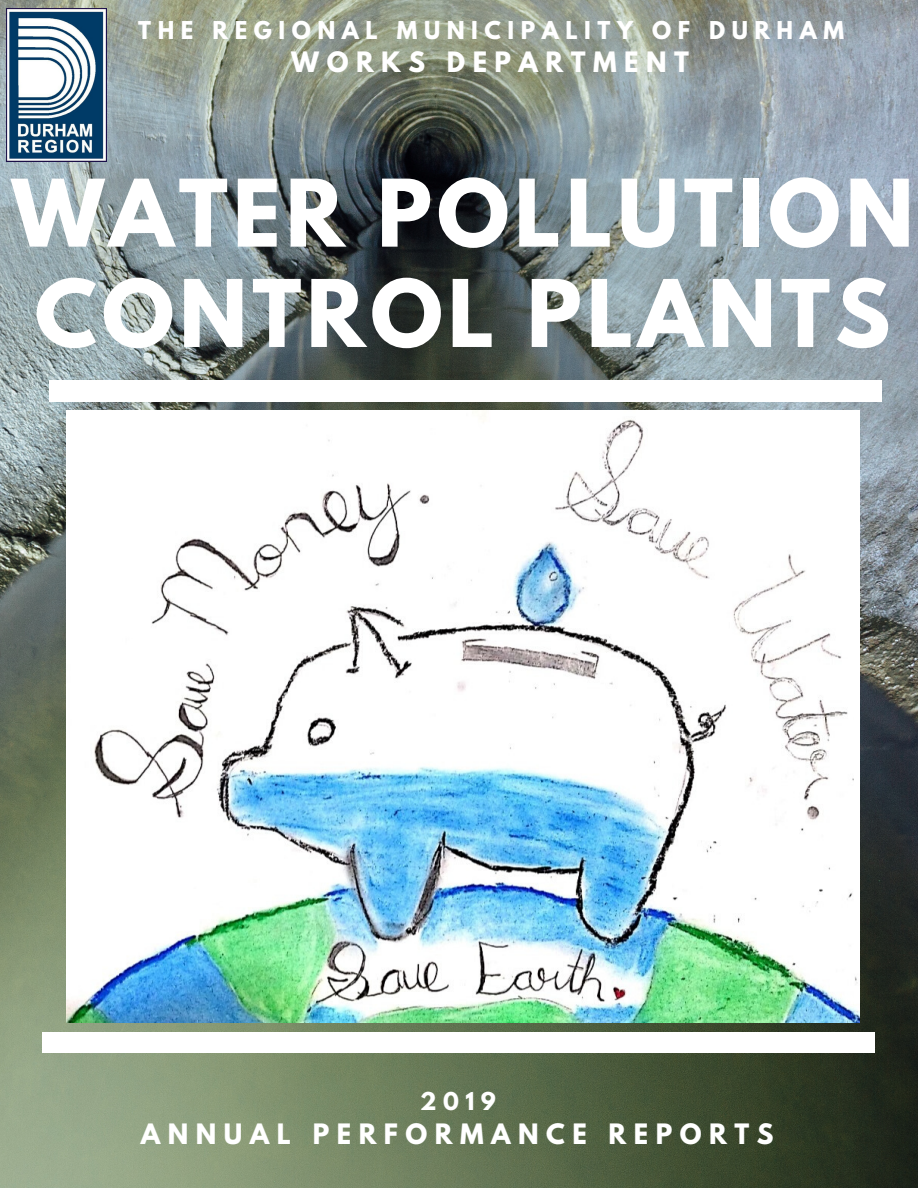
<style>
.page{position:relative;width:918px;height:1188px;background:#fff}
.page>*{position:absolute;margin:0;border:0;box-sizing:border-box;transform-origin:0 0}
.t1{font:700 82.5px/100.4px "League Spartan";letter-spacing:.06em;color:#fff}
.t2{font:700 24.9px "League Spartan";letter-spacing:.3em;color:#fff}
.t3{font:700 21.75px "League Spartan";letter-spacing:.3em;color:#fff}
</style>
<div class="page">
<img style="left:0;top:0;width:918px;height:1188px">
<div style="left:49px;top:381px;width:833px;height:20px;background:#fff"></div>
<div style="left:43px;top:1033px;width:832px;height:20px;background:#fff"></div>
<img style="left:7px;top:8px;width:100px;height:153px">
<img style="left:66px;top:410px;width:793px;height:612px">
<p class="t3" style="left:138px;top:19px;width:707px">THE REGIONAL MUNICIPALITY OF DURHAM</p>
<p class="t2" style="left:291px;top:50px;width:399px">WORKS DEPARTMENT</p>
<p class="t1" style="left:12px;top:174px;width:904px">WATER POLLUTION<br>CONTROL PLANTS</p>
<p class="t3" style="left:420px;top:1091px;width:77px">2019</p>
<p class="t2" style="left:141px;top:1121px;width:634px">ANNUAL PERFORMANCE REPORTS</p>
</div>
